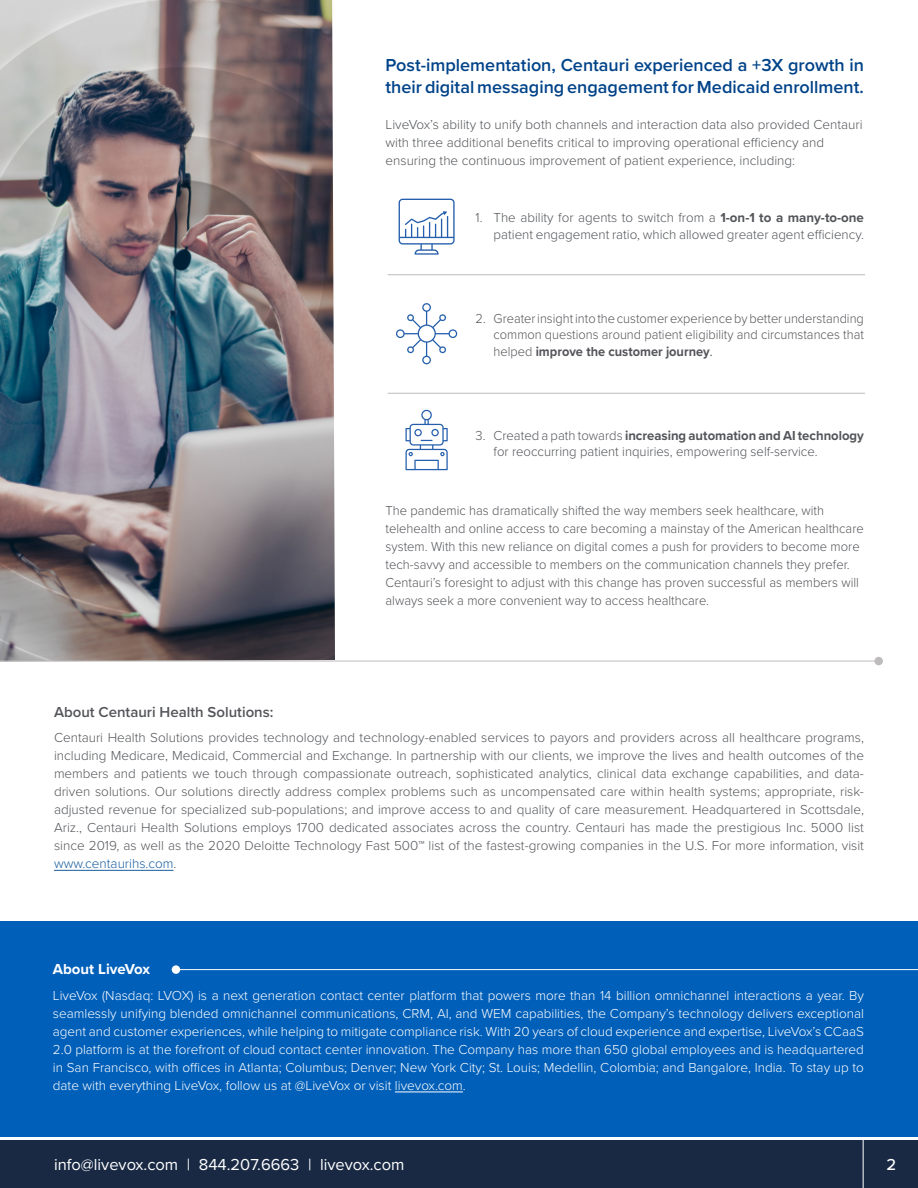
<style>
.page{position:relative;width:918px;height:1188px;background:#fff}
.page>*{position:absolute;margin:0;border:0;box-sizing:border-box;transform-origin:0 0}
.subhead{font:600 18px/22.5px "Proxima Nova";color:#004389}
.t1{font:16.5px "Proxima Nova";color:#fff}
.t2{font:500 16.5px "Proxima Nova";color:#fff}
.bullet_text{font:600 15px "Proxima Nova";color:#54555a}
.bullet_text-2{font:700 15px "Proxima Nova";color:#fff}
.bullet_text-3{font:300 13.5px/18px "Proxima Nova";color:#54555a;text-align:right}
.Paragraph_Style_2{font:300 13.5px/18px "Proxima Nova";color:#fff;text-align:justify}
.body{font:300 13.5px/18px "Proxima Nova";color:#54555a;scale:.96 1}
.body-2{font:300 13.5px/18px "Proxima Nova";color:#54555a}
.bullet_text-4{font:300 13.5px/16.5px "Proxima Nova";color:#54555a;text-align:justify;scale:.95 1}
.s1{font-weight:700}
.s2{font-weight:400}
.s3{color:#175d9e}
</style>
<div class="page">
<img style="left:0;top:0;width:335px;height:661px">
<div style="left:0;top:1140px;width:918px;height:48px;background:#192944"></div>
<hr style="left:863px;top:1140px;width:1px;height:48px;background:#fff">
<div style="left:0;top:921px;width:918px;height:216px;background:#005fb9"></div>
<hr style="left:177px;top:969px;width:741px;height:1px;background:#fff">
<div style="left:172px;top:965px;width:8px;height:9px;background:#fff;border-radius:50%"></div>
<hr style="left:395px;top:1092px;width:68px;height:1px;background:#fff">
<hr style="left:54px;top:870px;width:119px;height:1px;background:#175d9e">
<hr style="left:0;top:661px;width:878px;height:1px;background:#bdbbbb">
<div style="left:874px;top:657px;width:9px;height:8px;background:#bdbbbb;border-radius:50%"></div>
<svg style="left:396px;top:303px;width:61px;height:61px"></svg>
<svg style="left:405px;top:409px;width:43px;height:61px"></svg>
<svg style="left:399px;top:199px;width:56px;height:56px"></svg>
<hr style="left:388px;top:275px;width:477px;height:1px;background:#bdbbbb">
<hr style="left:388px;top:393px;width:477px;height:1px;background:#bdbbbb">
<p class="subhead" style="left:386px;top:53px;width:480px">Post-implementation, Centauri experienced a +3X growth in their digital messaging engagement for Medicaid enrollment.</p>
<p class="body-2" style="left:386px;top:115px;width:479px">LiveVox’s ability to unify both channels and interaction data also provided Centauri with three additional benefits critical to improving operational efficiency and ensuring the continuous improvement of patient experience, including:</p>
<p class="bullet_text-3" style="left:476px;top:209px;width:390px;line-height:16.5px">1. The ability for agents to switch from a <span class="s1">1-on-1 to a many-to-one </span>patient engagement ratio, which allowed greater agent efficiency.</p>
<p class="bullet_text-4" style="left:494px;top:309px;width:391px;text-indent:-18px">2. Greater insight into the customer experience by better understanding common questions around patient eligibility and circumstances that helped <span class="s1">improve the customer journey</span><span class="s2">.</span></p>
<p class="bullet_text-3" style="left:494px;top:426px;width:372px;line-height:16.5px;text-align:left;text-indent:-18px">3. Created a path towards <span class="s1">increasing automation and AI technology </span>for reoccurring patient inquiries, empowering self-service.</p>
<p class="body" style="left:386px;top:500px;width:500px">The pandemic has dramatically shifted the way members seek healthcare, with telehealth and online access to care becoming a mainstay of the American healthcare system. With this new reliance on digital comes a push for providers to become more tech-savvy and accessible to members on the communication channels they prefer.<br>Centauri’s foresight to adjust with this change has proven successful as members will always seek a more convenient way to access healthcare.</p>
<p class="bullet_text" style="left:54px;top:700px;width:221px">About Centauri Health Solutions:</p>
<p class="bullet_text-3" style="left:54px;top:728px;width:812px;text-align:justify">Centauri Health Solutions provides technology and technology-enabled services to payors and providers across all healthcare programs, including Medicare, Medicaid, Commercial and Exchange. In partnership with our clients, we improve the lives and health outcomes of the members and patients we touch through compassionate outreach, sophisticated analytics, clinical data exchange capabilities, and data&shy;driven solutions. Our solutions directly address complex problems such as uncompensated care within health systems; appropriate, risk&shy;adjusted revenue for specialized sub-populations; and improve access to and quality of care measurement. Headquartered in Scottsdale, Ariz., Centauri Health Solutions employs 1700 dedicated associates across the country. Centauri has made the prestigious Inc. 5000 list since 2019, as well as the 2020 Deloitte Technology Fast 500™ list of the fastest-growing companies in the U.S. For more information, visit <span class="s3">www.centaurihs.com</span>.</p>
<p class="bullet_text-2" style="left:53px;top:958px;width:99px">About LiveVox</p>
<p class="Paragraph_Style_2" style="left:53px;top:985px;width:813px">LiveVox (Nasdaq: LVOX) is a next generation contact center platform that powers more than 14 billion omnichannel interactions a year. By seamlessly unifying blended omnichannel communications, CRM, AI, and WEM capabilities, the Company’s technology delivers exceptional agent and customer experiences, while helping to mitigate compliance risk. With 20 years of cloud experience and expertise, LiveVox’s CCaaS 2.0 platform is at the forefront of cloud contact center innovation. The Company has more than 650 global employees and is headquartered in San Francisco, with offices in Atlanta; Columbus; Denver; New York City; St. Louis; Medellin, Colombia; and Bangalore, India. To stay up to date with everything LiveVox, follow us at @LiveVox or visit livevox.com.</p>
<p class="t1" style="left:54px;top:1153px;width:352px">info@livevox.com | 844.207.6663 | livevox.com</p>
<p class="t2" style="left:886px;top:1152px;width:11px">2</p>
</div>
